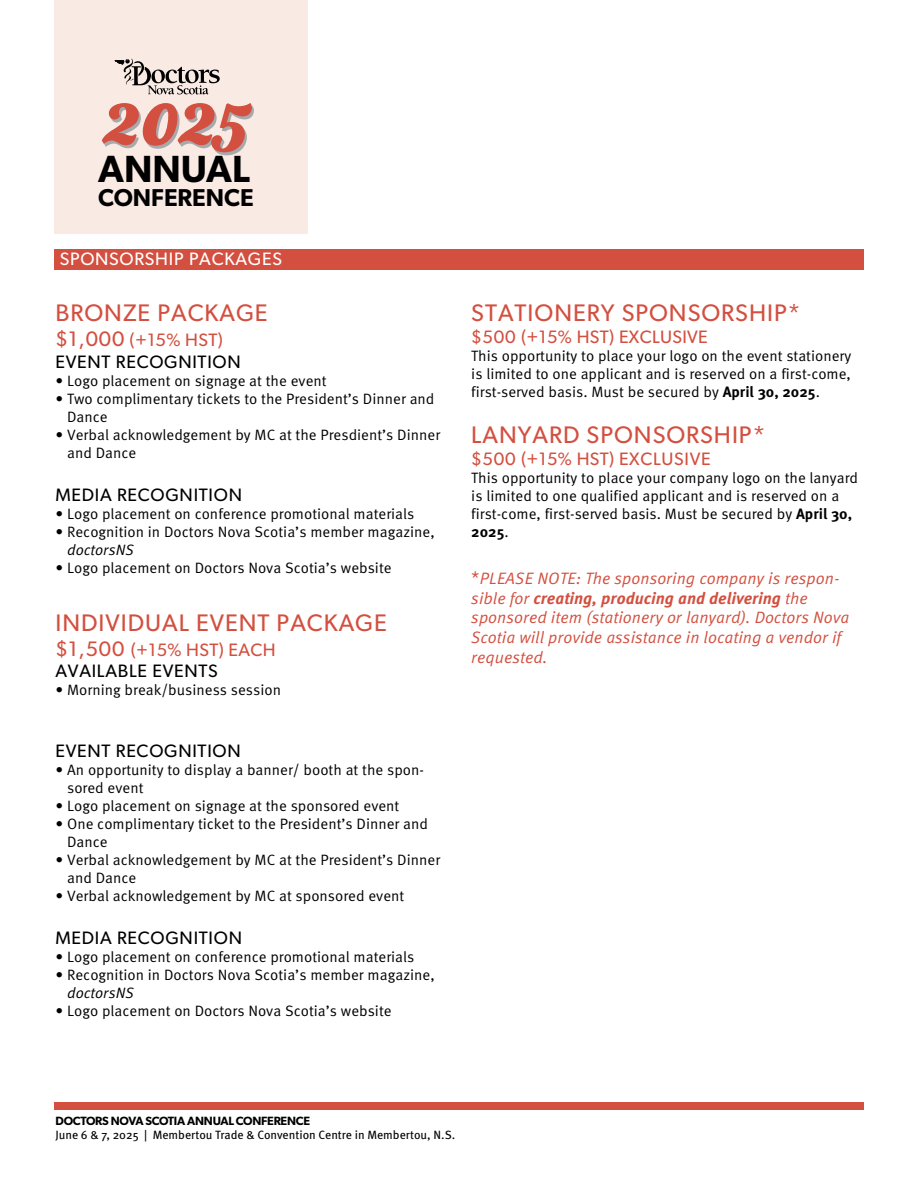
<style>
.page{position:relative;width:918px;height:1188px;background:#fff}
.page>*{position:absolute;margin:0;border:0;box-sizing:border-box;transform-origin:0 0}
.t1{font:900 70.95px "Fourth";color:#d34f3f}
.t2{font:600 37.95px "Gibson";color:#000}
.t3{font:600 24.45px "Gibson";color:#000}
.t4{font:24px "Gibson";letter-spacing:.04em;color:#d34f3f}
.t5{font:18px/21.6px "Gibson";letter-spacing:.04em;color:#000}
.t6{font:18px "Gibson";letter-spacing:.02em;color:#d34f3f}
.t7{font:18px "Gibson";letter-spacing:.04em;color:#d34f3f}
.t8{font:18px "Gibson";letter-spacing:.04em;color:#fff}
.t9{font:16.5px/19.8px "Meta OT Norm Ita";color:#d34f3f}
.t10{font:italic 700 16.5px "Meta OT";color:#d34f3f}
.t11{font:15px/18px "Meta OT Norm";color:#000}
.t12{font:15px "Meta OT Norm Ita";color:#000}
.t13{font:700 15px "Meta OT";color:#000}
.t14{font:12px "Meta OT";color:#000}
.t15{font:600 12px "Gibson";letter-spacing:-.02em;color:#000}
.s1{font-size:21px;color:#d34f3f}
.s2{color:#d34f3f}
.s3{font-family:"Meta OT";font-weight:700}
.s4{font-family:"Meta OT Norm";font-weight:400}
.s5{font-family:"Meta OT Norm";font-size:18px}
.s6{font-family:"Meta OT Norm Ita";font-weight:400;font-style:normal}
</style>
<div class="page">
<div style="left:54px;top:1102px;width:810px;height:8px;background:#d34f3f"></div>
<div style="left:54px;top:0;width:254px;height:233px;background:#f9eae3"></div>
<svg style="left:114px;top:59px;width:106px;height:35px"></svg>
<div style="left:54px;top:249px;width:810px;height:21px;background:#d34f3f"></div>
<h1 class="t1" style="left:104px;top:79px;width:148px">2025</h1>
<h2 class="t2" style="left:98px;top:146px;width:153px">ANNUAL</h2>
<h3 class="t3" style="left:98px;top:183px;width:157px">CONFERENCE</h3>
<p class="t8" style="left:60px;top:248px;width:224px">SPONSORSHIP PACKAGES</p>
<h3 class="t4" style="left:56px;top:298px;width:214px">BRONZE PACKAGE</h3>
<p class="t5" style="left:56px;top:329px;width:187px"><span class="s1">$1,000</span> <span class="s2">(+15% HST)<br></span>EVENT RECOGNITION</p>
<p class="t11" style="left:56px;top:372px;width:273px">• Logo placement on signage at the event</p>
<p class="t11" style="left:67px;top:390px;width:369px;text-indent:-12px">• Two complimentary tickets to the President’s Dinner and<br>Dance</p>
<p class="t11" style="left:67px;top:426px;width:375px;text-indent:-12px">• Verbal acknowledgement by MC at the Presdient’s Dinner and Dance</p>
<p class="t5" style="left:56px;top:484px;width:188px">MEDIA RECOGNITION</p>
<p class="t11" style="left:56px;top:505px;width:360px">• Logo placement on conference promotional materials</p>
<p class="t11" style="left:56px;top:523px;width:381px">• Recognition in Doctors Nova Scotia’s member magazine,</p>
<p class="t12" style="left:67px;top:541px;width:68px">doctorsNS</p>
<p class="t11" style="left:56px;top:559px;width:338px">• Logo placement on Doctors Nova Scotia’s website</p>
<h3 class="t4" style="left:56px;top:608px;width:333px">INDIVIDUAL EVENT PACKAGE</h3>
<p class="t5" style="left:56px;top:639px;width:222px"><span class="s1">$1,500</span> <span class="s2">(+15% HST) EACH<br></span>AVAILABLE EVENTS</p>
<p class="t11" style="left:56px;top:681px;width:227px">• Morning break/business session</p>
<p class="t5" style="left:56px;top:739px;width:187px">EVENT RECOGNITION</p>
<p class="t11" style="left:67px;top:761px;width:358px;text-indent:-12px">• An opportunity to display a banner/ booth at the spon&shy;sored event</p>
<p class="t11" style="left:55px;top:797px;width:345px">• Logo placement on signage at the sponsored event</p>
<p class="t11" style="left:67px;top:815px;width:362px;text-indent:-12px">• One complimentary ticket to the President’s Dinner and<br>Dance</p>
<p class="t11" style="left:67px;top:851px;width:375px;text-indent:-12px">• Verbal acknowledgement by MC at the President’s Dinner and Dance</p>
<p class="t11" style="left:56px;top:887px;width:350px">• Verbal acknowledgement by MC at sponsored event</p>
<p class="t5" style="left:56px;top:927px;width:188px">MEDIA RECOGNITION</p>
<p class="t11" style="left:56px;top:948px;width:360px">• Logo placement on conference promotional materials</p>
<p class="t11" style="left:56px;top:966px;width:381px">• Recognition in Doctors Nova Scotia’s member magazine,</p>
<p class="t12" style="left:67px;top:984px;width:68px">doctorsNS</p>
<p class="t11" style="left:56px;top:1002px;width:338px">• Logo placement on Doctors Nova Scotia’s website</p>
<h3 class="t4" style="left:471px;top:298px;width:331px">STATIONERY SPONSORSHIP*</h3>
<p class="t6" style="left:471px;top:326px;width:238px">$500 (+15% HST) EXCLUSIVE</p>
<p class="t11" style="left:471px;top:347px;width:381px;text-align:justify">This opportunity to place your logo on the event stationery is limited to one applicant and is reserved on a first-come, first-served basis. Must be secured by <span class="s3">April 30, 2025</span>.</p>
<h3 class="t4" style="left:471px;top:421px;width:295px">LANYARD SPONSORSHIP*</h3>
<p class="t7" style="left:471px;top:448px;width:241px">$500 (+15% HST) EXCLUSIVE</p>
<p class="t11" style="left:471px;top:469px;width:388px">This opportunity to place your company logo on the lanyard is limited to one qualified applicant and is reserved on a first-come, first-served basis. Must be secured by <span class="s3">April 30,</span></p>
<p class="t13" style="left:471px;top:522px;width:39px">2025<span class="s4">.</span></p>
<p class="t9" style="left:471px;top:568px;width:370px"><span class="s5">*</span>PLEASE NOTE: The sponsoring company is respon-</p>
<p class="t10" style="left:471px;top:588px;width:338px"><span class="s6">sible for</span> creating, producing and delivering <span class="s6">the</span></p>
<p class="t9" style="left:471px;top:608px;width:379px">sponsored item (stationery or lanyard). Doctors Nova<br>Scotia will provide assistance in locating a vendor if requested.</p>
<p class="t15" style="left:56px;top:1114px;width:256px">DOCTORS NOVA SCOTIA ANNUAL CONFERENCE</p>
<p class="t14" style="left:56px;top:1128px;width:401px">June 6 &amp; 7, 2025 | Membertou Trade &amp; Convention Centre in Membertou, N.S.</p>
</div>
